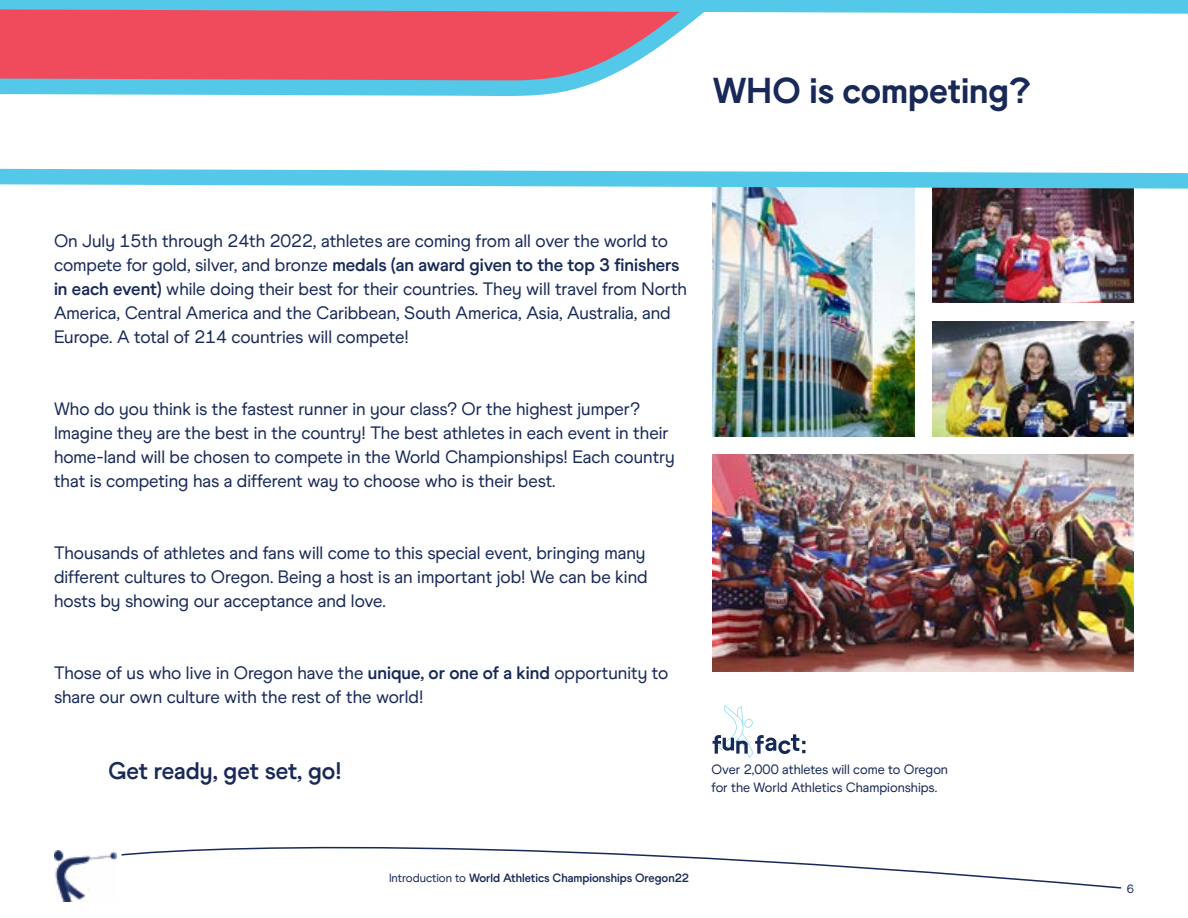
<style>
.page{position:relative;width:1188px;height:918px;background:#fff}
.page>*{position:absolute;margin:0;border:0;box-sizing:border-box;transform-origin:0 0}
.t1{font:36px "World Athletics Headline";color:#192957}
.t2{font:700 24px "World Athletics";color:#192957}
.t3{font:18px/24px "World Athletics";color:#192957}
.t4{font:13.5px/18px "World Athletics";color:#192957}
.t5{font:700 12px "World Athletics";color:#192957}
.t6{font:12px "World Athletics";color:#192957}
.s1{font-weight:700}
.s2{font-weight:400}
</style>
<div class="page">
<img style="left:54px;top:851px;width:63px;height:51px">
<svg style="left:121px;top:846px;width:1001px;height:43px"></svg>
<img style="left:713px;top:454px;width:421px;height:217px">
<svg style="left:713px;top:705px;width:92px;height:53px"></svg>
<img style="left:932px;top:321px;width:202px;height:115px">
<img style="left:932px;top:189px;width:202px;height:114px">
<img style="left:713px;top:189px;width:201px;height:247px">
<svg style="left:0;top:0;width:1188px;height:96px"></svg>
<svg style="left:0;top:169px;width:1188px;height:20px"></svg>
<h1 class="t1" style="left:713px;top:69px;width:320px">WHO is competing?</h1>
<p class="t3" style="left:54px;top:228px;width:635px">On July 15th through 24th 2022, athletes are coming from all over the world to compete for gold, silver, and bronze <span class="s1">medals (an award given to the top 3 finishers in each event)</span> while doing their best for their countries. They will travel from North America, Central America and the Caribbean, South America, Asia, Australia, and Europe. A total of 214 countries will compete!</p>
<p class="t3" style="left:54px;top:396px;width:622px">Who do you think is the fastest runner in your class? Or the highest jumper?<br>Imagine they are the best in the country! The best athletes in each event in their home-land will be chosen to compete in the World Championships! Each country that is competing has a different way to choose who is their best.</p>
<p class="t3" style="left:54px;top:540px;width:595px;text-align:justify">Thousands of athletes and fans will come to this special event, bringing many different cultures to Oregon. Being a host is an important job! We can be kind hosts by showing our acceptance and love.</p>
<p class="t3" style="left:54px;top:660px;width:616px">Those of us who live in Oregon have the <span class="s1">unique, or one of a kind</span> opportunity to share our own culture with the rest of the world!</p>
<h2 class="t2" style="left:108px;top:757px;width:235px">Get ready, get set, go!</h2>
<p class="t4" style="left:712px;top:760px;width:238px">Over 2,000 athletes will come to Oregon for the World Athletics Championships.</p>
<p class="t5" style="left:389px;top:871px;width:302px"><span class="s2">Introduction to</span> World Athletics Championships Oregon22</p>
<p class="t6" style="left:1127px;top:882px;width:9px">6</p>
</div>
